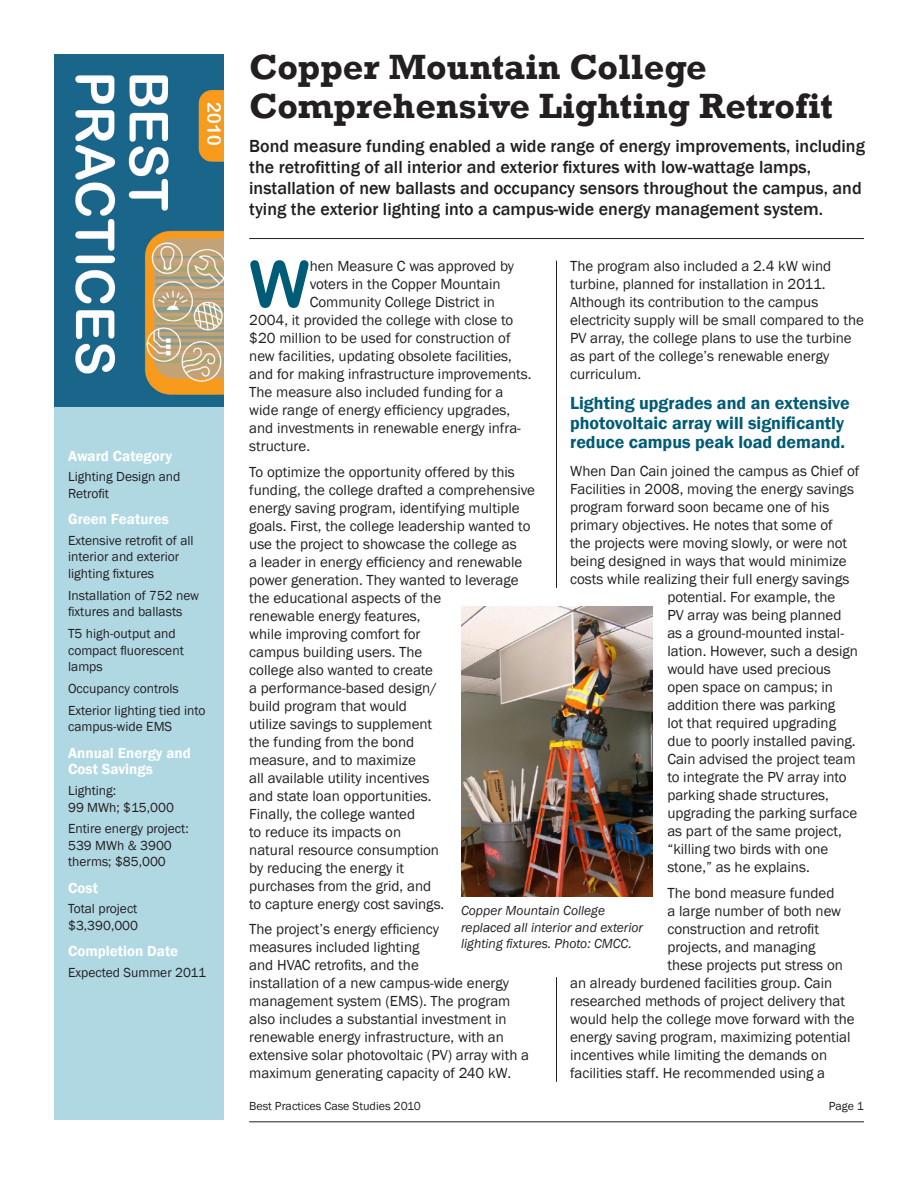
<style>
.page{position:relative;width:918px;height:1188px;background:#fff}
.page>*{position:absolute;margin:0;border:0;box-sizing:border-box;transform-origin:0 0}
.Drop_Cap{font:64.5px "Arial Rounded MT Bold";color:#005b76}
.Intro_Text{font:700 36px/39px "Rockwell";color:#231f20}
.Intro_Text-2{font:500 18px/21px "Franklin Gothic";color:#231f20}
.body_text_w__highlig{font:600 18px/19.5px "Franklin Gothic";color:#005b76}
.body_text{font:15px/18px "Franklin Gothic";color:#231f20}
.Drop_Cap-2{font:15px "Franklin Gothic";color:#231f20}
.sidebar_head{font:600 15px/16.5px "Franklin Gothic";color:#fff}
.Sidebar_text{font:13.5px/16.5px "Franklin Gothic";color:#231f20}
.t1{font:italic 13.5px/16.5px "Franklin Gothic";color:#252122}
.t2{font:12px "Franklin Gothic";color:#231f20}
</style>
<div class="page">
<div style="left:54px;top:406px;width:170px;height:714px;background:#b0d8e3"></div>
<img style="left:54px;top:54px;width:170px;height:352px">
<hr style="left:556px;top:261px;width:1px;height:327px;background:#231f20">
<hr style="left:556px;top:977px;width:1px;height:105px;background:#231f20">
<hr style="left:249px;top:1122px;width:615px;height:1px;background:#231f20">
<hr style="left:249px;top:238px;width:615px;height:1px;background:#231f20">
<img style="left:461px;top:606px;width:191px;height:290px">
<p class="sidebar_head" style="left:68px;top:447px;width:105px">Award Category</p>
<p class="Sidebar_text" style="left:68px;top:469px;width:114px">Lighting Design and<br>Retrofit</p>
<p class="sidebar_head" style="left:68px;top:511px;width:102px">Green Features</p>
<p class="Sidebar_text" style="left:68px;top:532px;width:127px">Extensive retrofit of all interior and exterior lighting fixtures</p>
<p class="Sidebar_text" style="left:68px;top:587px;width:133px">Installation of 752 new fixtures and ballasts</p>
<p class="Sidebar_text" style="left:68px;top:626px;width:117px">T5 high-output and compact fluorescent lamps</p>
<p class="Sidebar_text" style="left:68px;top:681px;width:112px">Occupancy controls</p>
<p class="Sidebar_text" style="left:68px;top:703px;width:139px">Exterior lighting tied into campus-wide EMS</p>
<p class="sidebar_head" style="left:68px;top:745px;width:124px">Annual Energy and<br>Cost Savings</p>
<p class="Sidebar_text" style="left:68px;top:783px;width:107px">Lighting:<br>99 MWh; $15,000</p>
<p class="Sidebar_text" style="left:68px;top:821px;width:122px">Entire energy project:<br>539 MWh &amp; 3900 therms; $85,000</p>
<p class="sidebar_head" style="left:68px;top:880px;width:31px">Cost</p>
<p class="Sidebar_text" style="left:68px;top:901px;width:72px">Total project $3,390,000</p>
<p class="sidebar_head" style="left:68px;top:943px;width:112px">Completion Date</p>
<p class="Sidebar_text" style="left:68px;top:965px;width:139px">Expected Summer 2011</p>
<p class="Intro_Text" style="left:249px;top:47px;width:585px">Copper Mountain College<br>Comprehensive Lighting Retrofit</p>
<p class="Intro_Text-2" style="left:249px;top:136px;width:617px">Bond measure funding enabled a wide range of energy improvements, including the retrofitting of all interior and exterior fixtures with low-wattage lamps, installation of new ballasts and occupancy sensors throughout the campus, and tying the exterior lighting into a campus-wide energy management system.</p>
<p class="Drop_Cap" style="left:249px;top:246px;width:62px">W</p>
<p class="Drop_Cap-2" style="left:310px;top:257px;width:206px">hen Measure C was approved by</p>
<p class="body_text" style="left:570px;top:257px;width:295px">The program also included a 2.4 kW wind turbine, planned for installation in 2011.<br>Although its contribution to the campus electricity supply will be small compared to the PV array, the college plans to use the turbine as part of the college’s renewable energy curriculum.</p>
<p class="body_text_w__highlig" style="left:570px;top:394px;width:281px">Lighting upgrades and an extensive photovoltaic array will significantly reduce campus peak load demand.</p>
<p class="body_text" style="left:570px;top:463px;width:291px">When Dan Cain joined the campus as Chief of</p>
<p class="body_text" style="left:570px;top:481px;width:285px">Facilities in 2008, moving the energy savings</p>
<p class="body_text" style="left:570px;top:499px;width:261px">program forward soon became one of his</p>
<p class="body_text" style="left:570px;top:517px;width:264px">primary objectives. He notes that some of</p>
<p class="body_text" style="left:570px;top:535px;width:279px">the projects were moving slowly, or were not</p>
<p class="body_text" style="left:570px;top:553px;width:278px">being designed in ways that would minimize</p>
<p class="body_text" style="left:570px;top:571px;width:281px">costs while realizing their full energy savings</p>
<p class="body_text" style="left:667px;top:589px;width:169px">potential. For example, the</p>
<p class="body_text" style="left:667px;top:607px;width:176px">PV array was being planned</p>
<p class="body_text" style="left:667px;top:625px;width:178px">as a ground-mounted instal-</p>
<p class="body_text" style="left:667px;top:643px;width:192px">lation. However, such a design</p>
<p class="body_text" style="left:667px;top:661px;width:165px">would have used precious</p>
<p class="body_text" style="left:667px;top:679px;width:167px">open space on campus; in</p>
<p class="body_text" style="left:667px;top:697px;width:169px">addition there was parking</p>
<p class="body_text" style="left:667px;top:715px;width:170px">lot that required upgrading</p>
<p class="body_text" style="left:667px;top:733px;width:190px">due to poorly installed paving.</p>
<p class="body_text" style="left:667px;top:751px;width:190px">Cain advised the project team</p>
<p class="body_text" style="left:667px;top:769px;width:181px">to integrate the PV array into</p>
<p class="body_text" style="left:667px;top:787px;width:163px">parking shade structures,</p>
<p class="body_text" style="left:667px;top:805px;width:192px">upgrading the parking surface</p>
<p class="body_text" style="left:667px;top:823px;width:176px">as part of the same project,</p>
<p class="body_text" style="left:667px;top:841px;width:163px">“killing two birds with one</p>
<p class="body_text" style="left:667px;top:859px;width:144px">stone,” as he explains.</p>
<p class="body_text" style="left:667px;top:884px;width:169px">The bond measure funded</p>
<p class="body_text" style="left:667px;top:902px;width:175px">a large number of both new</p>
<p class="body_text" style="left:667px;top:920px;width:153px">construction and retrofit</p>
<p class="body_text" style="left:667px;top:938px;width:150px">projects, and managing</p>
<p class="body_text" style="left:667px;top:956px;width:177px">these projects put stress on</p>
<p class="body_text" style="left:570px;top:974px;width:264px">an already burdened facilities group. Cain</p>
<p class="body_text" style="left:570px;top:992px;width:277px">researched methods of project delivery that</p>
<p class="body_text" style="left:570px;top:1010px;width:286px">would help the college move forward with the</p>
<p class="body_text" style="left:570px;top:1028px;width:282px">energy saving program, maximizing potential</p>
<p class="body_text" style="left:570px;top:1046px;width:259px">incentives while limiting the demands on</p>
<p class="body_text" style="left:570px;top:1064px;width:257px">facilities staff. He recommended using a</p>
<p class="Drop_Cap-2" style="left:310px;top:275px;width:193px">voters in the Copper Mountain</p>
<p class="Drop_Cap-2" style="left:310px;top:293px;width:187px">Community College District in</p>
<p class="Drop_Cap-2" style="left:249px;top:311px;width:266px">2004, it provided the college with close to</p>
<p class="Drop_Cap-2" style="left:249px;top:329px;width:263px">$20 million to be used for construction of</p>
<p class="Drop_Cap-2" style="left:249px;top:347px;width:264px">new facilities, updating obsolete facilities,</p>
<p class="Drop_Cap-2" style="left:249px;top:365px;width:284px">and for making infrastructure improvements.</p>
<p class="Drop_Cap-2" style="left:249px;top:383px;width:256px">The measure also included funding for a</p>
<p class="Drop_Cap-2" style="left:249px;top:401px;width:262px">wide range of energy efficiency upgrades,</p>
<p class="Drop_Cap-2" style="left:249px;top:419px;width:273px">and investments in renewable energy infra-</p>
<p class="Drop_Cap-2" style="left:249px;top:437px;width:62px">structure.</p>
<p class="body_text" style="left:249px;top:463px;width:287px">To optimize the opportunity offered by this funding, the college drafted a comprehensive energy saving program, identifying multiple goals. First, the college leadership wanted to use the project to showcase the college as<br>a leader in energy efficiency and renewable power generation. They wanted to leverage the educational aspects of the<br>renewable energy features,<br>while improving comfort for<br>campus building users. The<br>college also wanted to create<br>a performance-based design/<br>build program that would<br>utilize savings to supplement<br>the funding from the bond<br>measure, and to maximize<br>all available utility incentives<br>and state loan opportunities.<br>Finally, the college wanted<br>to reduce its impacts on<br>natural resource consumption<br>by reducing the energy it<br>purchases from the grid, and<br>to capture energy cost savings.</p>
<p class="body_text" style="left:249px;top:921px;width:281px">The project’s energy efficiency<br>measures included lighting<br>and HVAC retrofits, and the<br>installation of a new campus-wide energy management system (EMS). The program also includes a substantial investment in renewable energy infrastructure, with an extensive solar photovoltaic (PV) array with a maximum generating capacity of 240 kW.</p>
<p class="t1" style="left:461px;top:903px;width:184px">Copper Mountain College replaced all interior and exterior lighting fixtures. Photo: CMCC.</p>
<p class="t2" style="left:249px;top:1099px;width:173px">Best Practices Case Studies 2010</p>
<p class="t2" style="left:829px;top:1099px;width:37px">Page 1</p>
</div>
